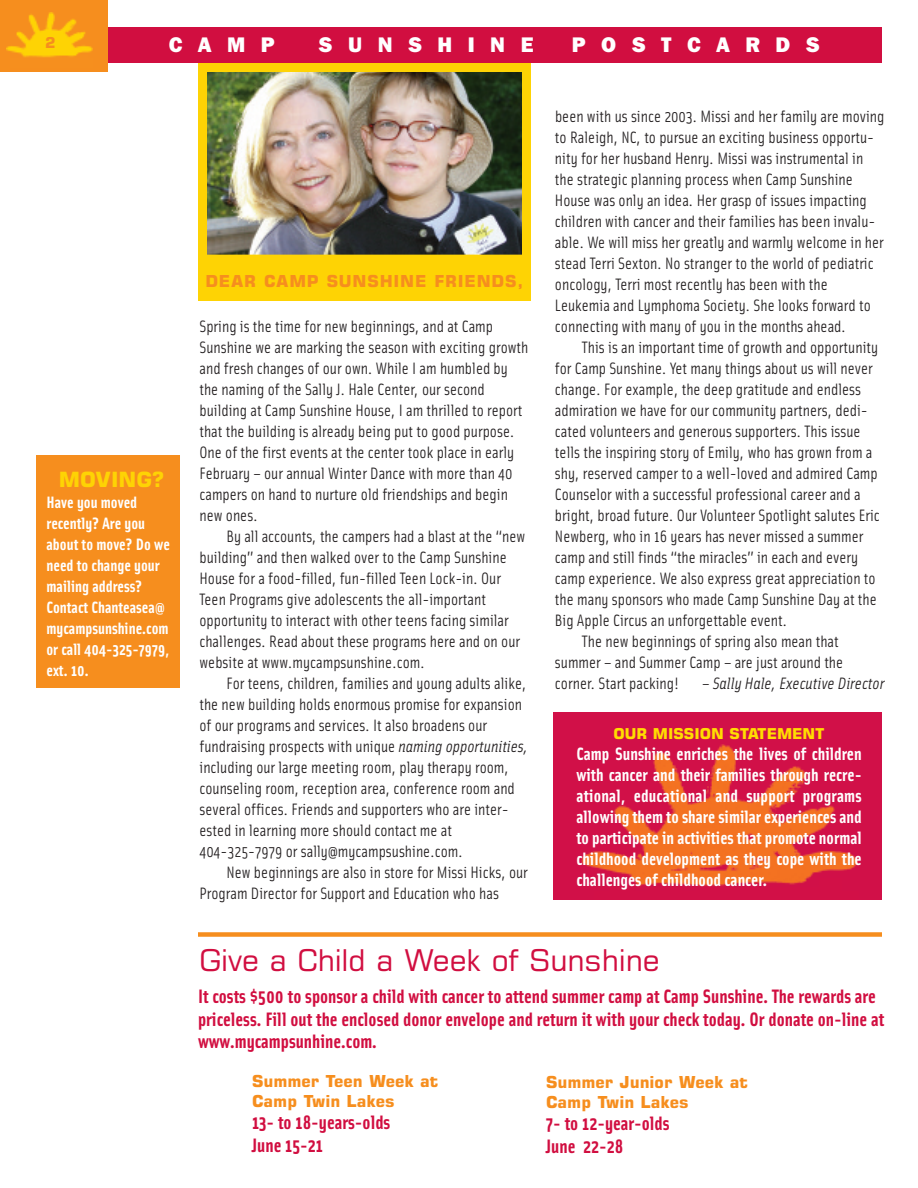
<style>
.page{position:relative;width:918px;height:1188px;background:#fff}
.page>*{position:absolute;margin:0;border:0;box-sizing:border-box;transform-origin:0 0}
.t1{font:30px "Square 721 BT";letter-spacing:-.005em;color:#d10e40}
.t2{font:800 21px "Franklin Gothic IT Cby BT";letter-spacing:.74em;color:#fff}
.t3{font:700 21px "Square 721 BT";color:#fed304}
.t4{font:700 19.5px/22.5px "Solex";color:#d10e40}
.t5{font:700 18px/21px "Solex";color:#fff;text-align:justify}
.t6{font:16.5px/21px "Solex";color:#231f20}
.t7{font:700 16.5px/21px "Solex";color:#fff}
.t8{font:700 16.5px/19.5px "Square 721 BT";color:#f68e1e}
.t9{font:italic 16.5px "Solex";color:#231f20}
.t10{font:700 16.5px "Square 721 BT";letter-spacing:.05em;color:#f68e1e}
.t11{font:700 15px "Square 721 BT";color:#ffdd01}
.t12{font:700 15px "Square 721 BT";color:#f68e1e}
.s1{font-style:italic}
</style>
<div class="page">
<img style="left:208px;top:73px;width:313px;height:181px">
<div style="left:198px;top:63px;width:333px;height:201px;border:9px solid #fed304"></div>
<div style="left:198px;top:259px;width:333px;height:42px;background:#fed304"></div>
<div style="left:36px;top:27px;width:846px;height:36px;background:#d10e40"></div>
<div style="left:0;top:0;width:108px;height:72px;background:#f68e1e"></div>
<img style="left:7px;top:13px;width:86px;height:45px">
<div style="left:36px;top:456px;width:144px;height:232px;background:#f68e1e"></div>
<div style="left:198px;top:932px;width:684px;height:5px;background:#f68e1e"></div>
<div style="left:554px;top:712px;width:328px;height:188px;background:#d11048"></div>
<img style="left:581px;top:744px;width:277px;height:142px">
<p class="t12" style="left:45px;top:37px;width:12px">2</p>
<p class="t2" style="left:169px;top:37px;width:107px">CAMP</p>
<p class="t2" style="left:319px;top:37px;width:217px">SUNSHINE</p>
<p class="t2" style="left:572px;top:37px;width:249px">POSTCARDS</p>
<p class="t3" style="left:59px;top:472px;width:107px">MOVING?</p>
<p class="t7" style="left:46px;top:492px;width:125px">Have you moved recently? Are you about to move? Do we need to change your mailing address?<br>Contact Chanteasea@ mycampsunshine.com or call 404-325-7979, ext. 10.</p>
<p class="t10" style="left:205px;top:275px;width:319px">DEAR CAMP SUNSHINE FRIENDS,</p>
<p class="t6" style="left:199px;top:316px;width:330px">Spring is the time for new beginnings, and at Camp Sunshine we are marking the season with exciting growth and fresh changes of our own. While I am humbled by the naming of the Sally J. Hale Center, our second building at Camp Sunshine House, I am thrilled to report that the building is already being put to good purpose.<br>One of the first events at the center took place in early February – our annual Winter Dance with more than 40 campers on hand to nurture old friendships and begin new ones.</p>
<p class="t6" style="left:199px;top:526px;width:327px;text-indent:27px">By all accounts, the campers had a blast at the “new building” and then walked over to the Camp Sunshine House for a food-filled, fun-filled Teen Lock-in. Our Teen Programs give adolescents the all-important opportunity to interact with other teens facing similar challenges. Read about these programs here and on our website at www.mycampsunshine.com.</p>
<p class="t6" style="left:199px;top:673px;width:330px;text-indent:27px">For teens, children, families and young adults alike, the new building holds enormous promise for expansion of our programs and services. It also broadens our fundraising prospects with unique <span class="s1">naming opportunities, </span>including our large meeting room, play therapy room, counseling room, reception area, conference room and several offices. Friends and supporters who are inter&shy;ested in learning more should contact me at 404-325-7979 or sally@mycampsushine.com.</p>
<p class="t6" style="left:199px;top:862px;width:330px;text-indent:27px">New beginnings are also in store for Missi Hicks, our<br>Program Director for Support and Education who has</p>
<p class="t6" style="left:555px;top:106px;width:331px">been with us since 2003. Missi and her family are moving to Raleigh, NC, to pursue an exciting business opportu&shy;nity for her husband Henry. Missi was instrumental in the strategic planning process when Camp Sunshine House was only an idea. Her grasp of issues impacting children with cancer and their families has been invalu&shy;able. We will miss her greatly and warmly welcome in her stead Terri Sexton. No stranger to the world of pediatric oncology, Terri most recently has been with the Leukemia and Lymphoma Society. She looks forward to connecting with many of you in the months ahead.</p>
<p class="t6" style="left:582px;top:337px;width:298px">This is an important time of growth and opportunity</p>
<p class="t6" style="left:555px;top:358px;width:319px">for Camp Sunshine. Yet many things about us will never</p>
<p class="t6" style="left:555px;top:379px;width:308px">change. For example, the deep gratitude and endless</p>
<p class="t6" style="left:555px;top:400px;width:314px">admiration we have for our community partners, dedi-</p>
<p class="t6" style="left:555px;top:421px;width:307px">cated volunteers and generous supporters. This issue</p>
<p class="t6" style="left:555px;top:442px;width:319px">tells the inspiring story of Emily, who has grown from a</p>
<p class="t6" style="left:555px;top:463px;width:324px">shy, reserved camper to a well-loved and admired Camp</p>
<p class="t6" style="left:555px;top:484px;width:307px">Counselor with a successful professional career and a</p>
<p class="t6" style="left:555px;top:505px;width:326px">bright, broad future. Our Volunteer Spotlight salutes Eric</p>
<p class="t6" style="left:555px;top:526px;width:310px">Newberg, who in 16 years has never missed a summer</p>
<p class="t6" style="left:555px;top:547px;width:305px">camp and still finds “the miracles” in each and every</p>
<p class="t6" style="left:555px;top:568px;width:322px">camp experience. We also express great appreciation to</p>
<p class="t6" style="left:555px;top:589px;width:323px">the many sponsors who made Camp Sunshine Day at the</p>
<p class="t6" style="left:555px;top:610px;width:234px">Big Apple Circus an unforgettable event.</p>
<p class="t6" style="left:582px;top:631px;width:258px">The new beginnings of spring also mean that</p>
<p class="t6" style="left:555px;top:652px;width:290px">summer – and Summer Camp – are just around the</p>
<p class="t6" style="left:555px;top:673px;width:126px">corner. Start packing!</p>
<p class="t9" style="left:702px;top:674px;width:184px">– Sally Hale, Executive Director</p>
<p class="t11" style="left:613px;top:728px;width:213px">OUR MISSION STATEMENT</p>
<p class="t5" style="left:577px;top:743px;width:287px">Camp Sunshine enriches the lives of children with cancer and their families through recre&shy;ational, educational and support programs allowing them to share similar experiences and to participate in activities that promote normal childhood development as they cope with the challenges of childhood cancer.</p>
<h1 class="t1" style="left:200px;top:949px;width:462px">Give a Child a Week of Sunshine</h1>
<p class="t4" style="left:198px;top:985px;width:688px">It costs $500 to sponsor a child with cancer to attend summer camp at Camp Sunshine. The rewards are priceless. Fill out the enclosed donor envelope and return it with your check today. Or donate on-line at www.mycampsunhine.com.</p>
<p class="t8" style="left:252px;top:1073px;width:188px">Summer Teen Week at<br>Camp Twin Lakes</p>
<p class="t4" style="left:252px;top:1111px;width:140px">13- to 18-years-olds<br>June 15-21</p>
<p class="t8" style="left:546px;top:1074px;width:204px">Summer Junior Week at<br>Camp Twin Lakes</p>
<p class="t4" style="left:546px;top:1112px;width:125px">7- to 12-year-olds<br>June 22-28</p>
</div>
